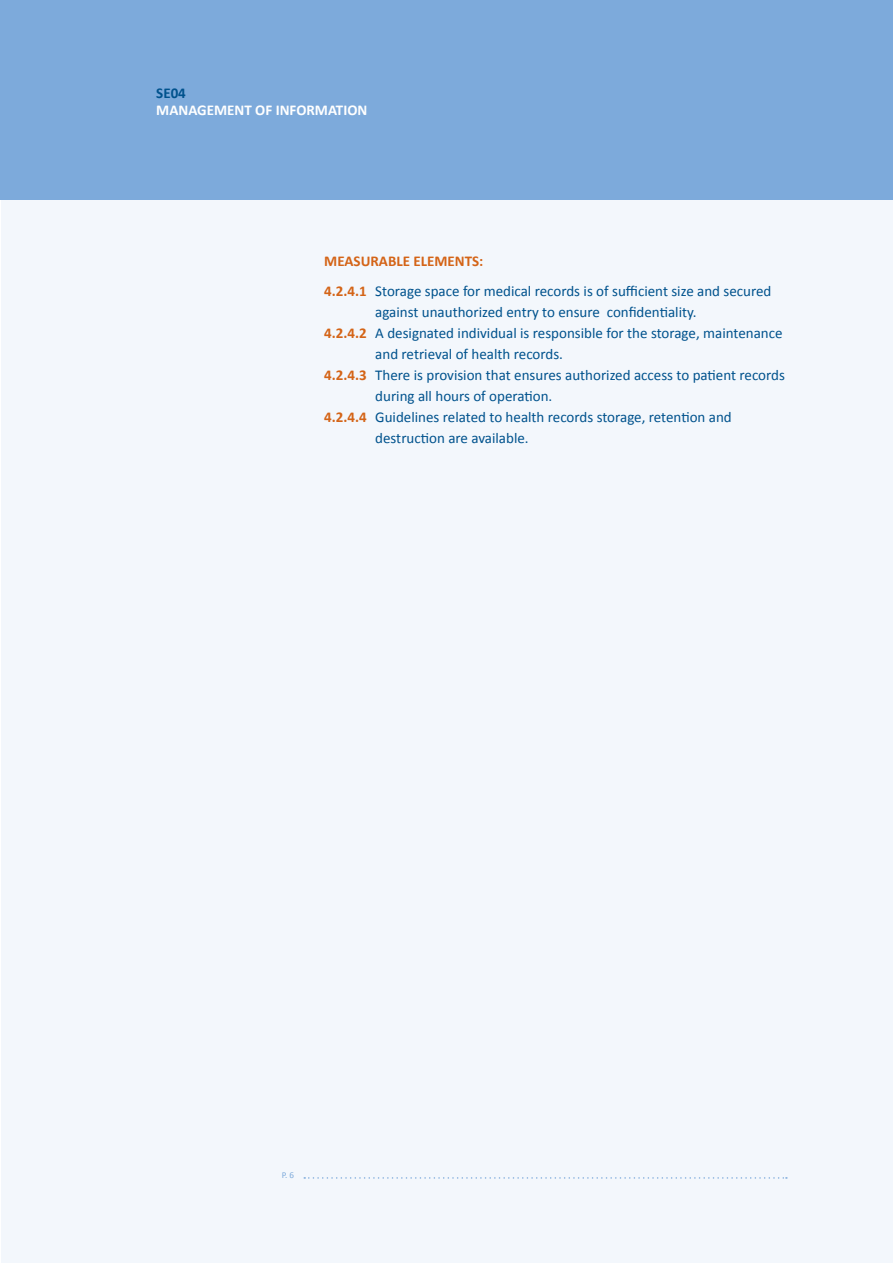
<style>
.page{position:relative;width:893px;height:1263px;background:#fff}
.page>*{position:absolute;margin:0;border:0;box-sizing:border-box;transform-origin:0 0}
.t1{font:15px/29.5px "Calibri";color:#00528d}
.t2{font:700 15px "Calibri";color:#fff}
.t3{font:700 15px "Calibri";color:#00528d}
.t4{font:9px "Calibri";color:#7daadb}
.s1{font-weight:700;color:#d46417}
</style>
<div class="page">
<div style="left:1px;top:0;width:892px;height:1263px;background:#f3f7fc"></div>
<svg style="left:304px;top:1177px;width:483px;height:2px"></svg>
<div style="left:0;top:0;width:893px;height:200px;background:#7daadb"></div>
<p class="t3" style="left:156px;top:84px;width:31px">SE04</p>
<p class="t2" style="left:156px;top:101px;width:213px">MANAGEMENT OF INFORMATION</p>
<p class="t1" style="left:324px;top:246px;width:449px"><span class="s1">MEASURABLE ELEMENTS:<br>4.2.4.1</span> Storage space for medical records is of sufficient size and secured</p>
<p class="t1" style="left:375px;top:296px;width:323px">against unauthorized entry to ensure confidentiality.</p>
<p class="t1" style="left:324px;top:317px;width:460px"><span class="s1">4.2.4.2</span> A designated individual is responsible for the storage, maintenance</p>
<p class="t1" style="left:375px;top:338px;width:189px">and retrieval of health records.</p>
<p class="t1" style="left:324px;top:359px;width:462px"><span class="s1">4.2.4.3</span> There is provision that ensures authorized access to patient records</p>
<p class="t1" style="left:375px;top:380px;width:179px">during all hours of operation.</p>
<p class="t1" style="left:324px;top:401px;width:409px"><span class="s1">4.2.4.4</span> Guidelines related to health records storage, retention and</p>
<p class="t1" style="left:375px;top:422px;width:155px">destruction are available.</p>
<p class="t4" style="left:282px;top:1169px;width:14px">P. 6</p>
</div>
